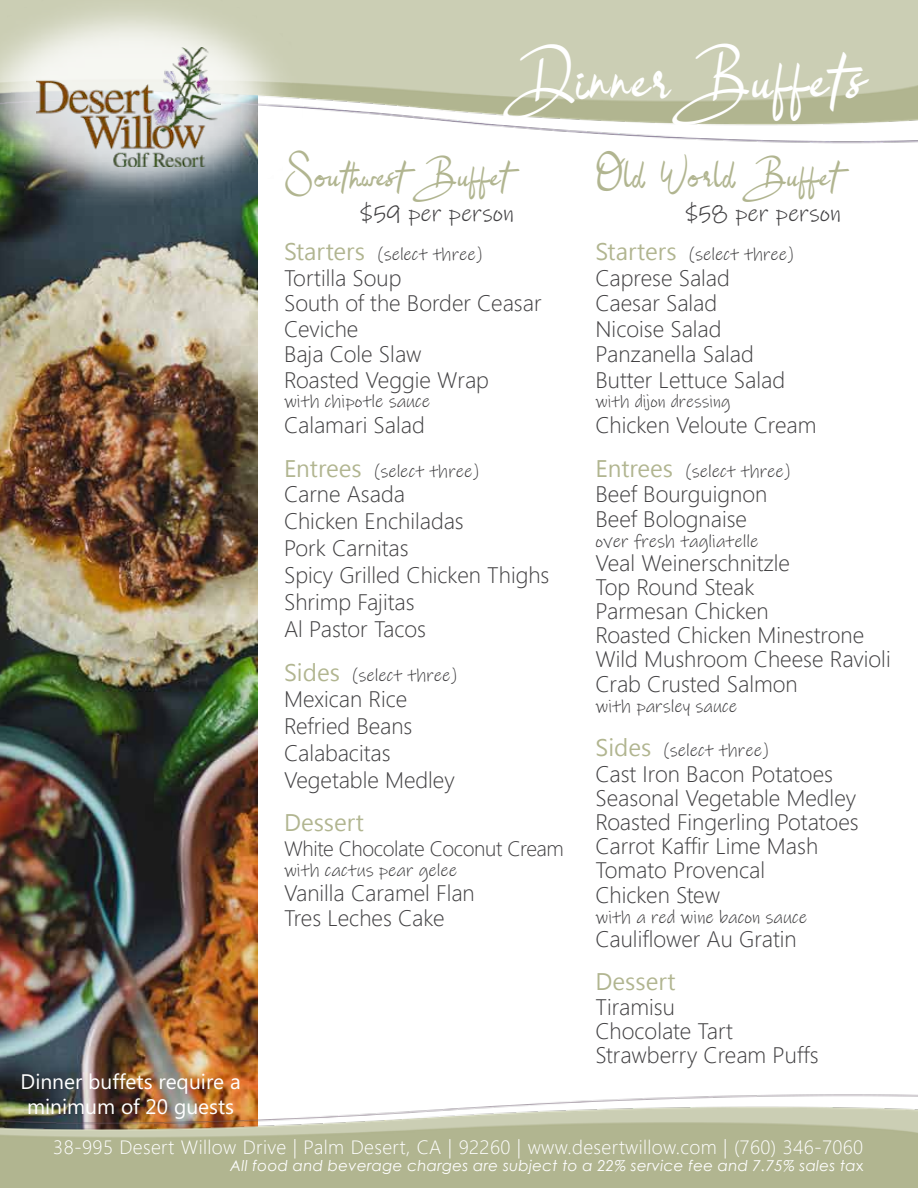
<style>
.page{position:relative;width:918px;height:1188px;background:#fff}
.page>*{position:absolute;margin:0;border:0;box-sizing:border-box;transform-origin:0 0}
.t1{font:45px "Bulgatti";letter-spacing:.05em;color:#fff}
.t2{font:25.5px "Bulgatti";letter-spacing:.04em;color:#b1b590}
.t3{font:24px "Ink Free";color:#414042}
.t4{font:22.5px "Microsoft Jheng Hei";color:#b1b590}
.t5{font:21px/24.3px "Microsoft Jheng Hei UI Light";color:#414042}
.t6{font:300 21px/25.5px "Microsoft Jheng Hei";color:#414042}
.t7{font:21px/25.2px "Microsoft Phags Pa";color:#fff;text-align:center}
.t8{font:19.5px "Microsoft Jheng Hei UI Light";letter-spacing:-.02em;color:#414042}
.t9{font:18px "Ink Free";color:#414042}
.t10{font:300 18px "Microsoft Jheng Hei";letter-spacing:.02em;color:#fff}
.t11{font:17.25px "Ink Free";color:#414042}
.t12{font:italic 15px "Century Gothic";letter-spacing:.02em;color:#fff}
.s1{font-family:"Microsoft Jheng Hei";font-size:22.5px;color:#b1b590}
.s2{font-style:normal}
</style>
<div class="page">
<img style="left:0;top:266px;width:257px;height:823px">
<img style="left:0;top:1089px;width:917px;height:99px">
<img style="left:0;top:0;width:349px;height:266px">
<img style="left:37px;top:48px;width:183px;height:118px">
<h1 class="t1" style="left:502px;top:59px;width:363px">DinnerBuffets</h1>
<p class="t7" style="left:21px;top:1068px;width:222px">Dinner buffets require a minimum of 20 guests</p>
<p class="t2" style="left:284px;top:164px;width:226px">Southwest Buffet</p>
<p class="t3" style="left:360px;top:196px;width:156px">$59 per person</p>
<p class="t9" style="left:284px;top:242px;width:201px"><span class="s1">Starters</span> (select three)</p>
<p class="t6" style="left:284px;top:265px;width:259px">Tortilla Soup<br>South of the Border Ceasar<br>Ceviche<br>Baja Cole Slaw<br>Roasted Veggie Wrap</p>
<p class="t9" style="left:284px;top:389px;width:148px">with chipotle sauce</p>
<p class="t6" style="left:284px;top:412px;width:142px">Calamari Salad</p>
<p class="t9" style="left:284px;top:458px;width:197px"><span class="s1">Entrees</span> (select three)</p>
<p class="t5" style="left:284px;top:481px;width:267px;line-height:27px">Carne Asada<br>Chicken Enchiladas<br>Pork Carnitas<br>Spicy Grilled Chicken Thighs<br>Shrimp Fajitas<br>Al Pastor Tacos</p>
<p class="t9" style="left:284px;top:663px;width:175px"><span class="s1">Sides</span> (select three)</p>
<p class="t5" style="left:284px;top:685px;width:172px;line-height:27px">Mexican Rice<br>Refried Beans<br>Calabacitas<br>Vegetable Medley</p>
<p class="t4" style="left:284px;top:808px;width:82px">Dessert</p>
<p class="t8" style="left:284px;top:837px;width:281px">White Chocolate Coconut Cream</p>
<p class="t9" style="left:284px;top:857px;width:175px">with cactus pear gelee</p>
<p class="t5" style="left:284px;top:881px;width:192px;line-height:25.2px">Vanilla Caramel Flan<br>Tres Leches Cake</p>
<p class="t2" style="left:596px;top:164px;width:244px">Old World Buffet</p>
<p class="t3" style="left:685px;top:196px;width:158px">$58 per person</p>
<p class="t9" style="left:596px;top:242px;width:201px"><span class="s1">Starters</span> (select three)</p>
<p class="t6" style="left:596px;top:265px;width:191px">Caprese Salad<br>Caesar Salad<br>Nicoise Salad<br>Panzanella Salad<br>Butter Lettuce Salad</p>
<p class="t11" style="left:596px;top:389px;width:136px">with dijon dressing</p>
<p class="t6" style="left:596px;top:412px;width:222px">Chicken Veloute Cream</p>
<p class="t9" style="left:596px;top:458px;width:197px"><span class="s1">Entrees</span> (select three)</p>
<p class="t5" style="left:596px;top:481px;width:173px;line-height:25.5px">Beef Bourguignon<br>Beef Bolognaise</p>
<p class="t9" style="left:596px;top:528px;width:164px">over fresh tagliatelle</p>
<p class="t5" style="left:596px;top:551px;width:297px">Veal Weinerschnitzle<br>Top Round Steak<br>Parmesan Chicken<br>Roasted Chicken Minestrone<br>Wild Mushroom Cheese Ravioli<br>Crab Crusted Salmon</p>
<p class="t9" style="left:596px;top:693px;width:143px">with parsley sauce</p>
<p class="t9" style="left:596px;top:738px;width:175px"><span class="s1">Sides</span> (select three)</p>
<p class="t5" style="left:596px;top:762px;width:265px">Cast Iron Bacon Potatoes<br>Seasonal Vegetable Medley<br>Roasted Fingerling Potatoes<br>Carrot Kaffir Lime Mash<br>Tomato Provencal<br>Chicken Stew</p>
<p class="t9" style="left:596px;top:904px;width:213px">with a red wine bacon sauce</p>
<p class="t5" style="left:596px;top:927px;width:203px">Cauliflower Au Gratin</p>
<p class="t4" style="left:596px;top:967px;width:82px">Dessert</p>
<p class="t5" style="left:596px;top:995px;width:225px">Tiramisu<br>Chocolate Tart<br>Strawberry Cream Puffs</p>
<p class="t10" style="left:53px;top:1136px;width:812px">38-995 Desert Willow Drive | Palm Desert, CA | 92260 | www.desertwillow.com | (760) 346-7060</p>
<p class="t12" style="left:230px;top:1155px;width:635px">All food and beverage charges are subject to a 22% service fee and 7.75% sales ta<span class="s2">x</span></p>
</div>
